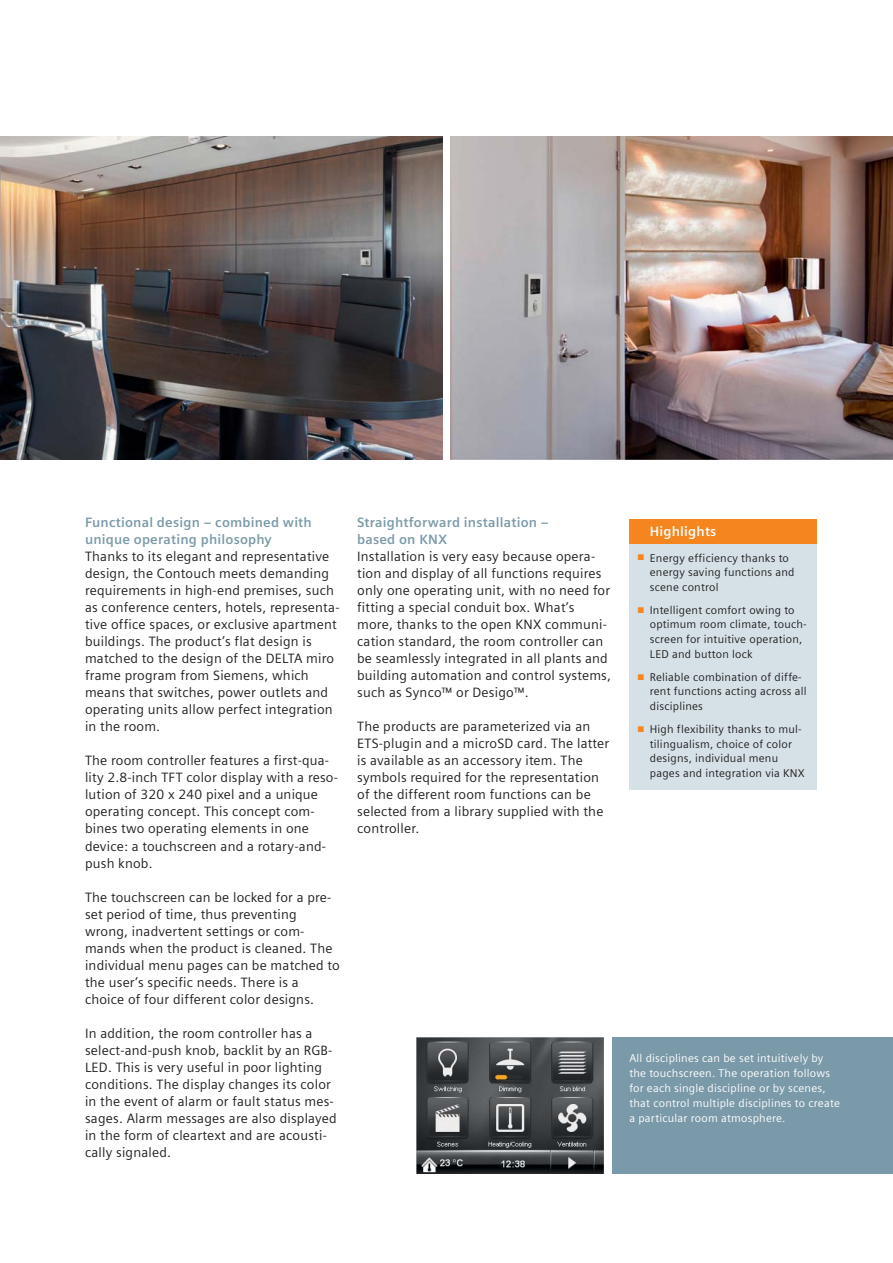
<style>
.page{position:relative;width:893px;height:1263px;background:#fff}
.page>*{position:absolute;margin:0;border:0;box-sizing:border-box;transform-origin:0 0}
.t1{font:13.5px/17px "Siemens Sans";letter-spacing:.015em;color:#231f20}
.t2{font:700 13.5px/17px "Siemens Sans";letter-spacing:.015em;color:#7b9aa9}
.t3{font:700 13.5px "Siemens Sans";letter-spacing:.015em;color:#fff}
.t4{font:11.25px/14.9px "Siemens Sans";letter-spacing:.02em;color:#231f20}
.t5{font:11.25px/14.9px "Siemens Sans";letter-spacing:.02em;color:#fff}
.s1{color:#f6861f}
</style>
<div class="page">
<img style="left:451px;top:136px;width:442px;height:323px">
<img style="left:0;top:136px;width:442px;height:323px">
<div style="left:629px;top:519px;width:187px;height:25px;background:#f5851f"></div>
<div style="left:629px;top:544px;width:187px;height:246px;background:#d5e1e7"></div>
<img style="left:417px;top:1037px;width:187px;height:137px">
<div style="left:612px;top:1037px;width:281px;height:137px;background:#7b9aa9"></div>
<p class="t2" style="left:85px;top:515px;width:228px">Functional design – combined with unique operating philosophy</p>
<p class="t1" style="left:85px;top:549px;width:256px">Thanks to its elegant and representative design, the Contouch meets demanding requirements in high-end premises, such as conference centers, hotels, representa&shy;tive office spaces, or exclusive apartment buildings. The product’s flat design is matched to the design of the DELTA miro frame program from Siemens, which means that switches, power outlets and operating units allow perfect integration in the room.</p>
<p class="t1" style="left:85px;top:753px;width:254px">The room controller features a first-qua&shy;lity 2.8-inch TFT color display with a reso&shy;lution of 320 x 240 pixel and a unique operating concept. This concept com&shy;bines two operating elements in one device: a touchscreen and a rotary-and&shy;push knob.</p>
<p class="t1" style="left:85px;top:890px;width:256px">The touchscreen can be locked for a pre&shy;set period of time, thus preventing wrong, inadvertent settings or com&shy;mands when the product is cleaned. The individual menu pages can be matched to the user’s specific needs. There is a choice of four different color designs.</p>
<p class="t1" style="left:85px;top:1026px;width:253px">In addition, the room controller has a select-and-push knob, backlit by an RGB-LED. This is very useful in poor lighting conditions. The display changes its color in the event of alarm or fault status mes&shy;sages. Alarm messages are also displayed in the form of cleartext and are acousti&shy;cally signaled.</p>
<p class="t2" style="left:357px;top:515px;width:193px">Straightforward installation – based on KNX</p>
<p class="t1" style="left:357px;top:549px;width:255px">Installation is very easy because opera&shy;tion and display of all functions requires only one operating unit, with no need for fitting a special conduit box. What’s more, thanks to the open KNX communi&shy;cation standard, the room controller can be seamlessly integrated in all plants and building automation and control systems, such as Synco™ or Desigo™.</p>
<p class="t1" style="left:357px;top:719px;width:254px">The products are parameterized via an ETS-plugin and a microSD card. The latter is available as an accessory item. The symbols required for the representation of the different room functions can be selected from a library supplied with the controller.</p>
<p class="t3" style="left:650px;top:526px;width:68px">Highlights</p>
<p class="t4" style="left:650px;top:551px;width:146px;text-indent:-12px"><span class="s1">■</span> Energy efficiency thanks to energy saving functions and scene control</p>
<p class="t4" style="left:650px;top:603px;width:158px;text-indent:-12px"><span class="s1">■</span> Intelligent comfort owing to optimum room climate, touch&shy;screen for intuitive operation,<br>LED and button lock</p>
<p class="t4" style="left:650px;top:670px;width:158px;text-indent:-12px"><span class="s1">■</span> Reliable combination of diffe&shy;rent functions acting across all disciplines</p>
<p class="t4" style="left:650px;top:722px;width:157px;text-indent:-12px"><span class="s1">■</span> High flexibility thanks to mul&shy;tilingualism, choice of color designs, individual menu pages and integration via KNX</p>
<p class="t5" style="left:629px;top:1052px;width:212px">All disciplines can be set intuitively by the touchscreen. The operation follows for each single discipline or by scenes, that control multiple disciplines to create a particular room atmosphere.</p>
</div>
